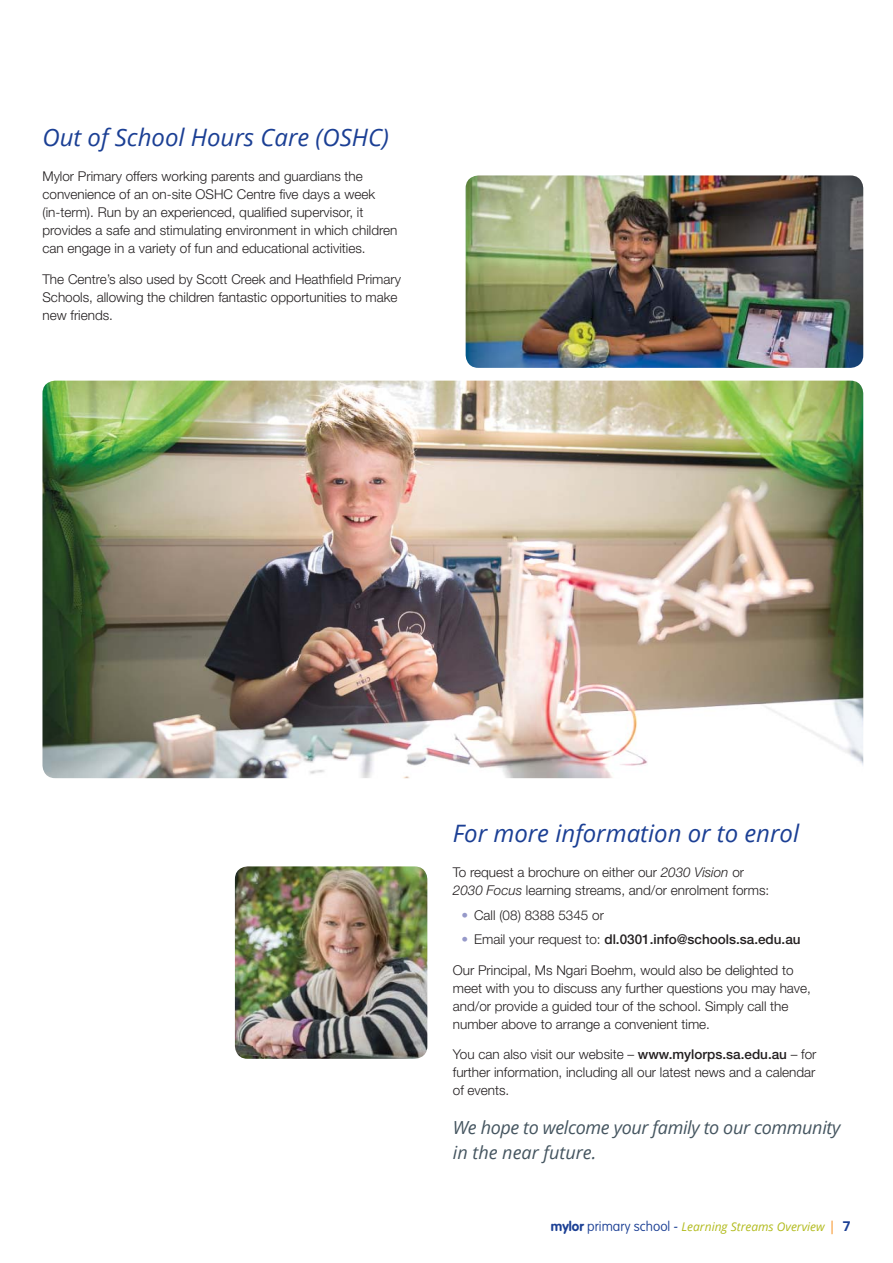
<style>
.page{position:relative;width:893px;height:1263px;background:#fff}
.page>*{position:absolute;margin:0;border:0;box-sizing:border-box;transform-origin:0 0}
.t1{font:italic 24px "Open Sans";color:#1b3f94}
.t2{font:italic 18px/25.5px "Open Sans";letter-spacing:-.02em;color:#455560}
.t3{font:300 13.5px/18px "Helvetica Neue";color:#231f20}
.t4{font:500 13.5px "Helvetica Neue";color:#231f20}
.t5{font:italic 12px "Open Sans";color:#b2bb1d}
.s1{font-style:italic}
.s2{color:#9699c9}
.s3{font-weight:300;color:#9699c9}
.s4{font-weight:300}
.s5{font-weight:500}
.s6{font-family:"VAG Rounded";font-weight:700;font-style:normal;font-size:13.5px;color:#1b3f94}
.s7{font-family:"VAG Rounded";font-weight:100;font-style:normal;font-size:13.5px;color:#1b3f94}
.s8{font-size:13.5px;color:#1b3f94}
.s9{font-style:normal;font-size:13.5px;color:#f78f1e}
.s10{font-weight:700;font-style:normal;font-size:13.5px;color:#1b3f94}
</style>
<div class="page">
<img style="left:42px;top:381px;width:821px;height:397px;border-radius:13px">
<img style="left:466px;top:175px;width:397px;height:193px;border-radius:13px">
<img style="left:235px;top:866px;width:192px;height:193px;border-radius:13px">
<h1 class="t1" style="left:42px;top:120px;width:348px">Out of School Hours Care (OSHC)</h1>
<p class="t3" style="left:42px;top:168px;width:356px">Mylor Primary offers working parents and guardians the convenience of an on-site OSHC Centre five days a week (in-term). Run by an experienced, qualified supervisor, it provides a safe and stimulating environment in which children can engage in a variety of fun and educational activities.</p>
<p class="t3" style="left:42px;top:271px;width:360px">The Centre’s also used by Scott Creek and Heathfield Primary<br>Schools, allowing the children fantastic opportunities to make new friends.</p>
<h1 class="t1" style="left:453px;top:817px;width:348px">For more information or to enrol</h1>
<p class="t3" style="left:453px;top:865px;width:318px">To request a brochure on either our <span class="s1">2030 Vision</span> or<br><span class="s1">2030 Focus</span> learning streams, and/or enrolment forms:</p>
<p class="t3" style="left:461px;top:907px;width:144px"><span class="s2">•</span> Call (08) 8388 5345 or</p>
<p class="t4" style="left:461px;top:934px;width:341px"><span class="s3">•</span> <span class="s4">Email your request to:</span> dl.0301.info@schools.sa.edu.au</p>
<p class="t3" style="left:453px;top:962px;width:360px">Our Principal, Ms Ngari Boehm, would also be delighted to meet with you to discuss any further questions you may have, and/or provide a guided tour of the school. Simply call the number above to arrange a convenient time.</p>
<p class="t3" style="left:453px;top:1047px;width:365px;text-align:justify">You can also visit our website – <span class="s5">www.mylorps.sa.edu.au</span> – for further information, including all our latest news and a calendar of events.</p>
<h2 class="t2" style="left:453px;top:1114px;width:389px">We hope to welcome your family to our community in the near future.</h2>
<p class="t5" style="left:551px;top:1218px;width:301px"><span class="s6">mylor</span> <span class="s7">primary school</span> <span class="s8">-</span> Learning Streams Overview <span class="s9">|</span> <span class="s10">7</span></p>
</div>
